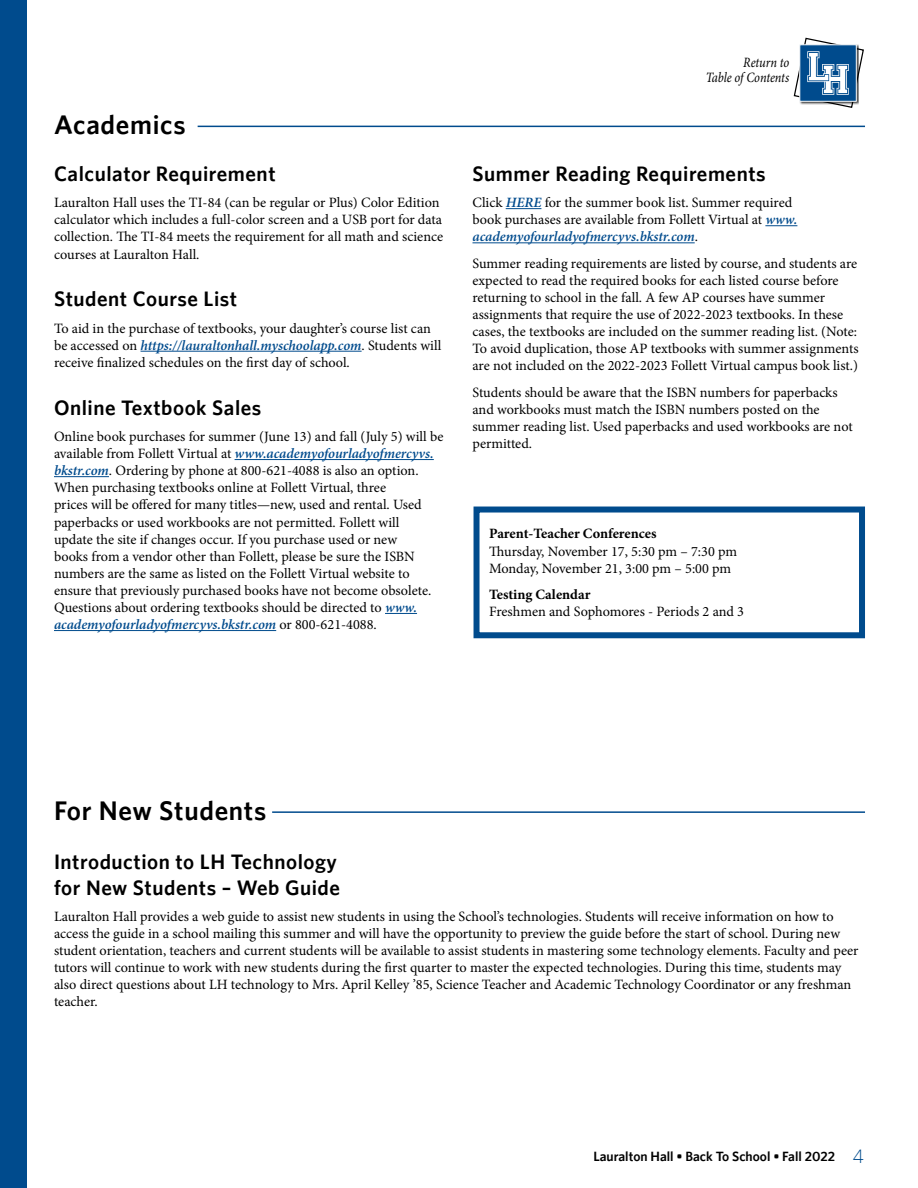
<style>
.page{position:relative;width:918px;height:1188px;background:#fff}
.page>*{position:absolute;margin:0;border:0;box-sizing:border-box;transform-origin:0 0}
.t1{font:600 27px "Whitney";letter-spacing:.025em;color:#000}
.t2{font:600 21px/25.2px "Whitney";letter-spacing:.025em;color:#000}
.t3{font:14.25px/17.1px "Minion Pro";color:#000}
.t4{font:700 14.25px "Minion Pro";letter-spacing:-.005em;color:#000}
.t5{font:italic 14.25px/15.1px "Minion Pro";letter-spacing:-.01em;color:#000;text-align:right;scale:.87 1}
.t6{font:600 13.5px "Whitney";color:#000}
.s1{font-weight:600;font-style:italic;color:#004b8d}
.s2{font-weight:300;font-size:19.5px;color:#004b8d}
</style>
<div class="page">
<div style="left:0;top:0;width:27px;height:1188px;background:#004b8d"></div>
<hr style="left:198px;top:126px;width:667px;height:1px;background:#004b8d">
<hr style="left:272px;top:811px;width:593px;height:2px;background:#004b8d">
<svg style="left:793px;top:37px;width:71px;height:71px"></svg>
<hr style="left:141px;top:351px;width:221px;height:1px;background:#004b8d">
<hr style="left:235px;top:459px;width:199px;height:1px;background:#004b8d">
<hr style="left:54px;top:476px;width:55px;height:1px;background:#004b8d">
<hr style="left:385px;top:613px;width:32px;height:1px;background:#004b8d">
<hr style="left:54px;top:630px;width:222px;height:1px;background:#004b8d">
<hr style="left:506px;top:208px;width:35px;height:1px;background:#004b8d">
<hr style="left:765px;top:225px;width:32px;height:1px;background:#004b8d">
<hr style="left:472px;top:242px;width:223px;height:1px;background:#004b8d">
<div style="left:474px;top:507px;width:391px;height:131px;border:6px solid #004b8d"></div>
<h1 class="t1" style="left:54px;top:108px;width:133px">Academics</h1>
<h2 class="t2" style="left:54px;top:160px;width:223px">Calculator Requirement</h2>
<p class="t3" style="left:54px;top:194px;width:391px">Lauralton Hall uses the TI-84 (can be regular or Plus) Color Edition calculator which includes a full-color screen and a USB port for data collection. The TI-84 meets the requirement for all math and science courses at Lauralton Hall.</p>
<h2 class="t2" style="left:54px;top:286px;width:185px">Student Course List</h2>
<p class="t3" style="left:54px;top:320px;width:389px">To aid in the purchase of textbooks, your daughter’s course list can be accessed on <span class="s1">https://lauraltonhall.myschoolapp.com</span>. Students will receive finalized schedules on the first day of school.</p>
<h2 class="t2" style="left:54px;top:394px;width:209px">Online Textbook Sales</h2>
<p class="t3" style="left:54px;top:428px;width:391px">Online book purchases for summer (June 13) and fall (July 5) will be available from Follett Virtual at <span class="s1">www.academyofourladyofmercyvs. bkstr.com</span>. Ordering by phone at 800-621-4088 is also an option.<br>When purchasing textbooks online at Follett Virtual, three<br>prices will be offered for many titles—new, used and rental. Used paperbacks or used workbooks are not permitted. Follett will<br>update the site if changes occur. If you purchase used or new<br>books from a vendor other than Follett, please be sure the ISBN numbers are the same as listed on the Follett Virtual website to ensure that previously purchased books have not become obsolete.<br>Questions about ordering textbooks should be directed to <span class="s1">www. academyofourladyofmercyvs.bkstr.com</span> or 800-621-4088.</p>
<p class="t5" style="left:706px;top:55px;width:98px">Return to<br>Table of Contents</p>
<h2 class="t2" style="left:472px;top:160px;width:295px">Summer Reading Requirements</h2>
<p class="t3" style="left:472px;top:194px;width:326px">Click <span class="s1">HERE</span> for the summer book list. Summer required book purchases are available from Follett Virtual at <span class="s1">www. academyofourladyofmercyvs.bkstr.com</span>.</p>
<p class="t3" style="left:472px;top:255px;width:388px">Summer reading requirements are listed by course, and students are expected to read the required books for each listed course before returning to school in the fall. A few AP courses have summer assignments that require the use of 2022-2023 textbooks. In these cases, the textbooks are included on the summer reading list. (Note:<br>To avoid duplication, those AP textbooks with summer assignments are not included on the 2022-2023 Follett Virtual campus book list.)</p>
<p class="t3" style="left:472px;top:384px;width:382px">Students should be aware that the ISBN numbers for paperbacks and workbooks must match the ISBN numbers posted on the summer reading list. Used paperbacks and used workbooks are not permitted.</p>
<p class="t4" style="left:489px;top:524px;width:169px">Parent-Teacher Conferences</p>
<p class="t3" style="left:489px;top:543px;width:249px">Thursday, November 17, 5:30 pm – 7:30 pm<br>Monday, November 21, 3:00 pm – 5:00 pm</p>
<p class="t4" style="left:489px;top:584px;width:103px">Testing Calendar</p>
<p class="t3" style="left:489px;top:603px;width:256px">Freshmen and Sophomores - Periods 2 and 3</p>
<h1 class="t1" style="left:54px;top:794px;width:214px">For New Students</h1>
<h2 class="t2" style="left:54px;top:849px;width:288px">Introduction to LH Technology for New Students – Web Guide</h2>
<p class="t3" style="left:54px;top:908px;width:806px">Lauralton Hall provides a web guide to assist new students in using the School’s technologies. Students will receive information on how to access the guide in a school mailing this summer and will have the opportunity to preview the guide before the start of school. During new student orientation, teachers and current students will be available to assist students in mastering some technology elements. Faculty and peer tutors will continue to work with new students during the first quarter to master the expected technologies. During this time, students may also direct questions about LH technology to Mrs. April Kelley ’85, Science Teacher and Academic Technology Coordinator or any freshman teacher.</p>
<p class="t6" style="left:593px;top:1149px;width:272px">Lauralton Hall • Back To School • Fall 2022 <span class="s2">4</span></p>
</div>
